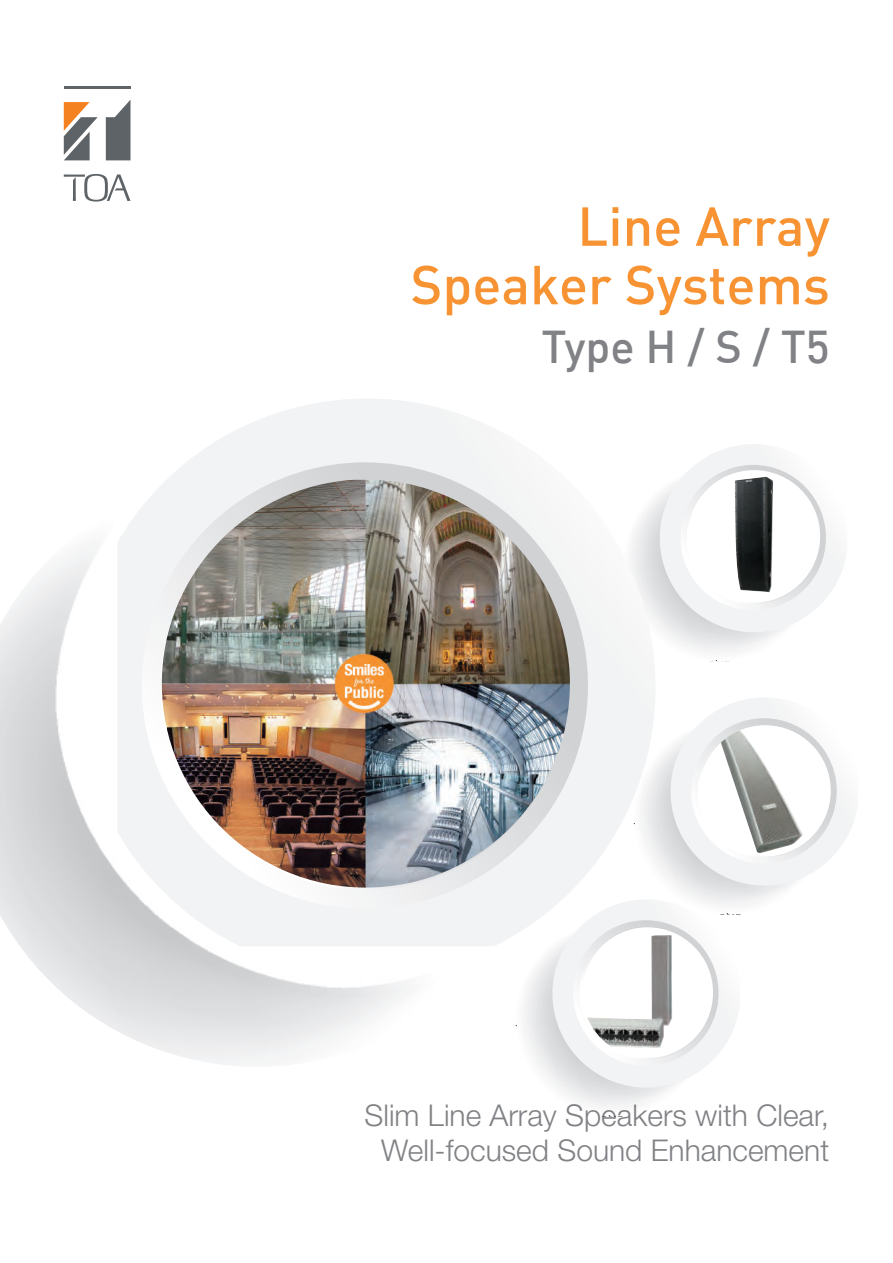
<style>
.page{position:relative;width:893px;height:1263px;background:#fff}
.page>*{position:absolute;margin:0;border:0;box-sizing:border-box;transform-origin:0 0}
.t1{font:500 54px/58.5px "DIN";color:#f79332;text-align:right}
.t2{font:500 45px "DIN";color:#808285}
.t3{font:300 30px/34.5px "Helvetica Neue LT Std";color:#808285;text-align:center}
</style>
<div class="page">
<svg style="left:64px;top:102px;width:34px;height:58px"></svg>
<hr style="left:64px;top:86px;width:66px;height:2px;background:#5e6367">
<svg style="left:106px;top:100px;width:24px;height:60px"></svg>
<svg style="left:64px;top:174px;width:66px;height:28px"></svg>
<img style="left:679px;top:641px;width:84px;height:20px">
<svg style="left:679px;top:444px;width:165px;height:197px"></svg>
<div style="left:688px;top:470px;width:132px;height:132px;background:#fff;border-radius:50%"></div>
<img style="left:735px;top:477px;width:38px;height:115px">
<img style="left:515px;top:963px;width:137px;height:153px">
<svg style="left:543px;top:698px;width:312px;height:399px"></svg>
<div style="left:582px;top:927px;width:131px;height:131px;background:#fff;border-radius:50%"></div>
<img style="left:587px;top:946px;width:85px;height:102px">
<img style="left:0;top:545px;width:409px;height:521px">
<svg style="left:117px;top:399px;width:562px;height:547px"></svg>
<svg style="left:114px;top:456px;width:501px;height:480px"></svg>
<img style="left:162px;top:480px;width:408px;height:407px;border-radius:201px">
<h1 class="t1" style="left:411px;top:195px;width:421px">Line Array<br>Speaker Systems</h1>
<h2 class="t2" style="left:541px;top:318px;width:290px">Type H / S / T5</h2>
<p class="t3" style="left:365px;top:1098px;width:466px">Slim Line Array Speakers with Clear,<br>Well-focused Sound Enhancement</p>
</div>
